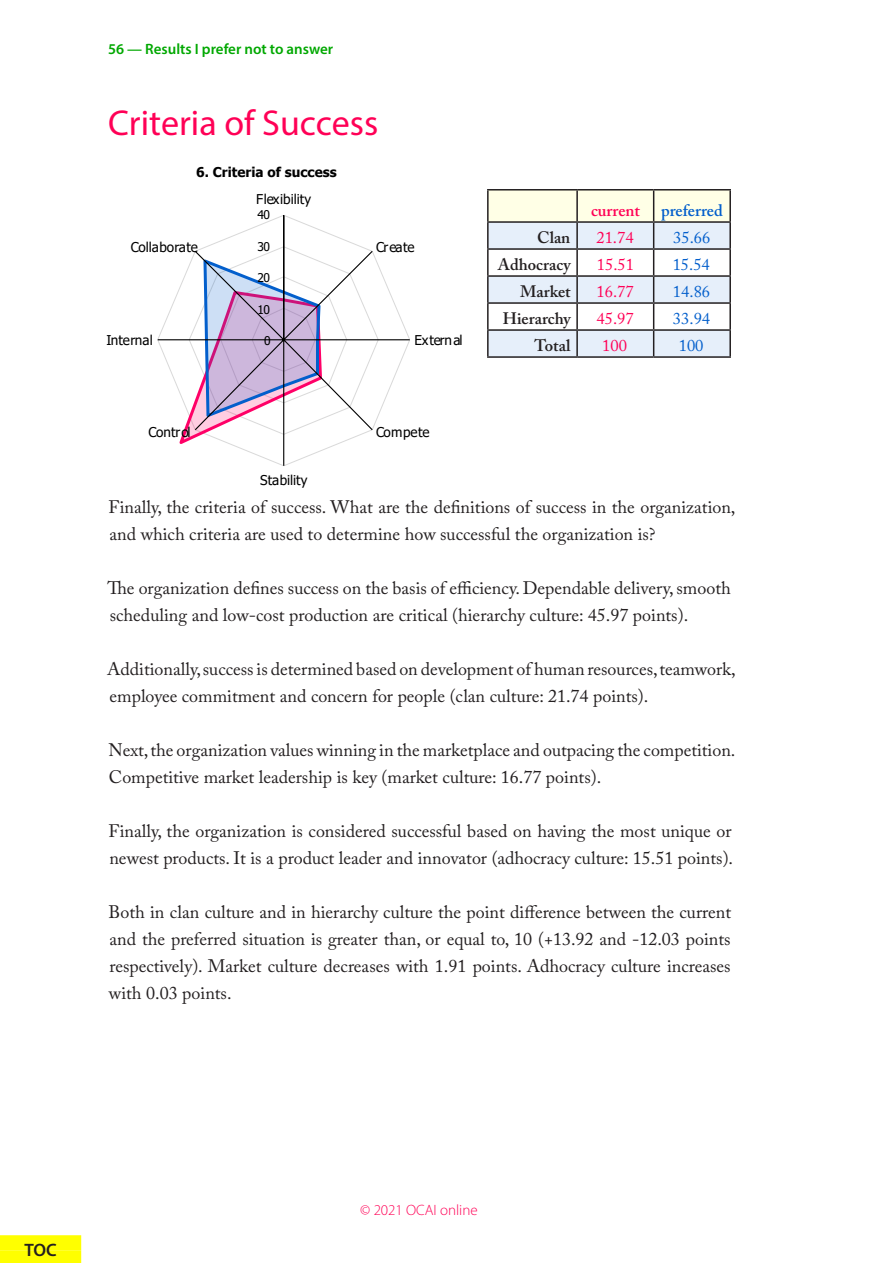
<style>
.page{position:relative;width:893px;height:1263px;background:#fff}
.page>*{position:absolute;margin:0;border:0;box-sizing:border-box;transform-origin:0 0}
.Chapter_Sub_Title{font:36px "Myriad Pro";color:#ff0056}
.Body{font:18px/27px "Adobe Caslon Pro";color:#231f20}
.Sidebar{font:600 18px "Myriad Pro";color:#231f20}
.Body_Align_right_cul{font:600 16.5px "Adobe Caslon Pro";color:#231f20}
.Body_Small_Align_Cen{font:16.5px "Adobe Caslon Pro";color:#ff0056}
.Body_Small_Align_Cen-2{font:16.5px "Adobe Caslon Pro";color:#035fcc}
.Body_Small_Align_Cen-3{font:600 16.5px "Adobe Caslon Pro";color:#035fcc}
.Body_Small_Align_Cen-4{font:600 16.5px "Adobe Caslon Pro";color:#ff0056}
.Body_Align_center{font:16.5px "Adobe Caslon Pro";color:#ff0056}
.Body_Align_center-2{font:16.5px "Adobe Caslon Pro";color:#035fcc}
.Header_Left{font:600 15px "Myriad Pro";color:#00a800}
.Footer_Center{font:300 15px "Myriad Pro";color:#ff0056}
.t1{font:13.5px "Tahoma";color:#000}
.t2{font:700 13.5px "Tahoma";color:#000}
.t3{font:12px "Tahoma";letter-spacing:-.045em;color:#000}
</style>
<div class="page">
<svg style="left:157px;top:215px;width:253px;height:251px"></svg>
<div style="left:0;top:1235px;width:81px;height:15px;background:#ff0"></div>
<div style="left:0;top:1250px;width:81px;height:13px;background:#ff0"></div>
<hr style="left:487px;top:189px;width:90px;height:2px;background:#231f20">
<hr style="left:487px;top:191px;width:2px;height:30px;background:#231f20">
<hr style="left:577px;top:189px;width:77px;height:2px;background:#231f20">
<hr style="left:654px;top:189px;width:77px;height:2px;background:#231f20">
<hr style="left:729px;top:191px;width:2px;height:30px;background:#231f20">
<hr style="left:487px;top:221px;width:90px;height:2px;background:#231f20">
<hr style="left:487px;top:223px;width:2px;height:25px;background:#231f20">
<hr style="left:654px;top:221px;width:77px;height:2px;background:#231f20">
<hr style="left:729px;top:223px;width:2px;height:25px;background:#231f20">
<hr style="left:487px;top:248px;width:90px;height:2px;background:#231f20">
<hr style="left:487px;top:250px;width:2px;height:25px;background:#231f20">
<hr style="left:654px;top:248px;width:77px;height:2px;background:#231f20">
<hr style="left:729px;top:250px;width:2px;height:25px;background:#231f20">
<hr style="left:487px;top:275px;width:90px;height:2px;background:#231f20">
<hr style="left:487px;top:277px;width:2px;height:25px;background:#231f20">
<hr style="left:654px;top:275px;width:77px;height:2px;background:#231f20">
<hr style="left:729px;top:277px;width:2px;height:25px;background:#231f20">
<hr style="left:487px;top:302px;width:90px;height:2px;background:#231f20">
<hr style="left:487px;top:304px;width:2px;height:25px;background:#231f20">
<hr style="left:654px;top:302px;width:77px;height:2px;background:#231f20">
<hr style="left:729px;top:304px;width:2px;height:25px;background:#231f20">
<hr style="left:487px;top:329px;width:90px;height:2px;background:#231f20">
<hr style="left:487px;top:331px;width:2px;height:25px;background:#231f20">
<hr style="left:654px;top:329px;width:77px;height:2px;background:#231f20">
<svg style="left:488px;top:190px;width:242px;height:166px"></svg>
<hr style="left:729px;top:331px;width:2px;height:25px;background:#231f20">
<hr style="left:487px;top:356px;width:90px;height:2px;background:#231f20">
<hr style="left:577px;top:356px;width:77px;height:2px;background:#231f20">
<hr style="left:654px;top:356px;width:77px;height:2px;background:#231f20">
<p class="Header_Left" style="left:108px;top:39px;width:227px">56 — Results I prefer not to answer</p>
<p class="Chapter_Sub_Title" style="left:108px;top:101px;width:272px">Criteria of Success</p>
<p class="t2" style="left:196px;top:163px;width:142px">6. Criteria of success</p>
<p class="t1" style="left:256px;top:190px;width:56px">Flexibility</p>
<p class="t1" style="left:131px;top:238px;width:69px">Collaborate</p>
<p class="t1" style="left:106px;top:331px;width:48px">Internal</p>
<p class="t1" style="left:149px;top:423px;width:44px">Control</p>
<p class="t3" style="left:258px;top:207px;width:14px">40</p>
<p class="t3" style="left:258px;top:238px;width:14px">30</p>
<p class="t3" style="left:258px;top:270px;width:14px">20</p>
<p class="t3" style="left:258px;top:301px;width:14px">10</p>
<p class="t3" style="left:264px;top:333px;width:8px">0</p>
<p class="t1" style="left:260px;top:471px;width:49px">Stability</p>
<p class="t1" style="left:376px;top:238px;width:40px">Create</p>
<p class="t1" style="left:414px;top:331px;width:50px">Extern al</p>
<p class="t1" style="left:376px;top:423px;width:55px">Compete</p>
<p class="Body_Small_Align_Cen-4" style="left:591px;top:201px;width:50px">current</p>
<p class="Body_Small_Align_Cen-3" style="left:661px;top:201px;width:63px">preferred</p>
<p class="Body_Align_right_cul" style="left:537px;top:228px;width:35px">Clan</p>
<p class="Body_Small_Align_Cen" style="left:596px;top:228px;width:39px">21.74</p>
<p class="Body_Small_Align_Cen-2" style="left:673px;top:228px;width:39px">35.66</p>
<p class="Body_Align_right_cul" style="left:498px;top:255px;width:74px">Adhocracy</p>
<p class="Body_Small_Align_Cen" style="left:597px;top:255px;width:39px">15.51</p>
<p class="Body_Small_Align_Cen-2" style="left:673px;top:255px;width:39px">15.54</p>
<p class="Body_Align_right_cul" style="left:520px;top:282px;width:52px">Market</p>
<p class="Body_Small_Align_Cen" style="left:597px;top:282px;width:39px">16.77</p>
<p class="Body_Small_Align_Cen-2" style="left:673px;top:282px;width:39px">14.86</p>
<p class="Body_Align_right_cul" style="left:503px;top:309px;width:69px">Hierarchy</p>
<p class="Body_Small_Align_Cen" style="left:597px;top:309px;width:39px">45.97</p>
<p class="Body_Small_Align_Cen-2" style="left:673px;top:309px;width:39px">33.94</p>
<p class="Body_Align_right_cul" style="left:534px;top:336px;width:37px">Total</p>
<p class="Body_Align_center" style="left:602px;top:336px;width:26px">100</p>
<p class="Body_Align_center-2" style="left:679px;top:336px;width:26px">100</p>
<p class="Body" style="left:109px;top:493px;width:628px">Finally, the criteria of success. What are the definitions of success in the organization, and which criteria are used to determine how successful the organization is?</p>
<p class="Body" style="left:107px;top:574px;width:625px">The organization defines success on the basis of efficiency. Dependable delivery, smooth scheduling and low-cost production are critical (hierarchy culture: 45.97 points).</p>
<p class="Body" style="left:107px;top:655px;width:630px">Additionally, success is determined based on development of human resources, teamwork, employee commitment and concern for people (clan culture: 21.74 points).</p>
<p class="Body" style="left:109px;top:736px;width:628px">Next, the organization values winning in the marketplace and outpacing the competition.<br>Competitive market leadership is key (market culture: 16.77 points).</p>
<p class="Body" style="left:109px;top:817px;width:626px">Finally, the organization is considered successful based on having the most unique or newest products. It is a product leader and innovator (adhocracy culture: 15.51 points).</p>
<p class="Body" style="left:109px;top:898px;width:624px;text-align:justify">Both in clan culture and in hierarchy culture the point difference between the current and the preferred situation is greater than, or equal to, 10 (+13.92 and -12.03 points respectively). Market culture decreases with 1.91 points. Adhocracy culture increases with 0.03 points.</p>
<p class="t1" style="left:151px;top:531px;width:47px">Current</p>
<p class="t1" style="left:226px;top:531px;width:57px">Preferred</p>
<p class="Sidebar" style="left:25px;top:1239px;width:34px">TOC</p>
<p class="Footer_Center" style="left:360px;top:1202px;width:119px">© 2021 OCAI online</p>
</div>
